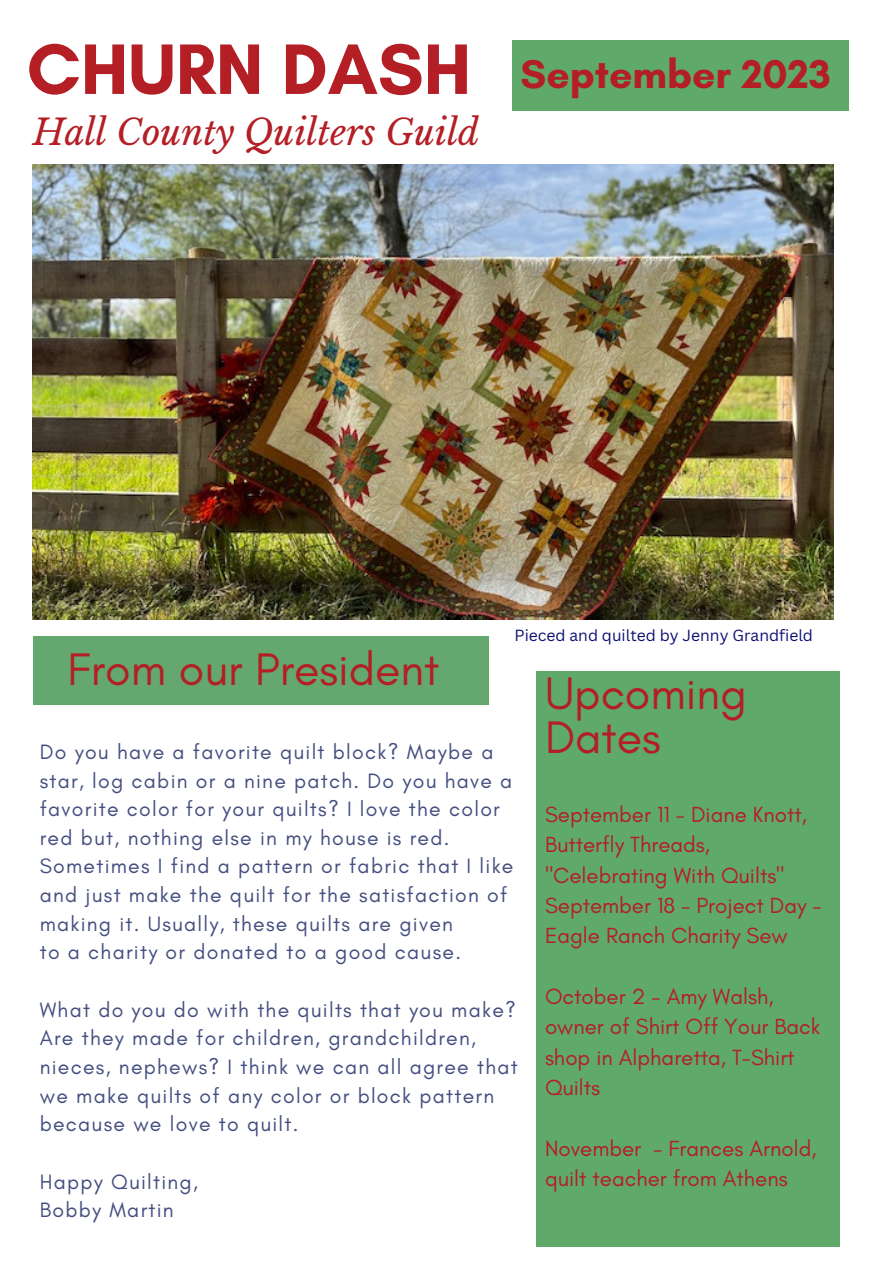
<style>
.page{position:relative;width:893px;height:1264px;background:#fff}
.page>*{position:absolute;margin:0;border:0;box-sizing:border-box;transform-origin:0 0}
.t1{font:700 72.75px "Glacial Indifference";color:#b41e25}
.t2{font:46.5px "Glacial Indifference";color:#b41e25}
.t3{font:700 40.8px "Glacial Indifference";color:#b41e25}
.t4{font:italic 35.1px "Libre Baskerville";color:#b41e25}
.t5{font:22.35px/30.3px "Glacial Indifference";color:#b41e25}
.t6{font:21.15px/28.7px "Glacial Indifference";letter-spacing:.06em;color:#444e80}
.t7{font:15.6px "Canva Sans";color:#0c1070}
</style>
<div class="page">
<div style="left:512px;top:40px;width:336px;height:70px;background:#5fa96b"></div>
<div style="left:536px;top:671px;width:304px;height:575px;background:#5fa96b"></div>
<div style="left:33px;top:636px;width:455px;height:68px;background:#64a86f"></div>
<img style="left:33px;top:164px;width:800px;height:455px">
<p class="t1" style="left:27px;top:25px;width:446px">CHURN DASH</p>
<p class="t4" style="left:33px;top:111px;width:447px">Hall County Quilters Guild</p>
<p class="t3" style="left:520px;top:50px;width:312px">September 2023</p>
<p class="t2" style="left:68px;top:641px;width:373px">From our President</p>
<p class="t6" style="left:40px;top:737px;width:455px">Do you have a favorite quilt block? Maybe a</p>
<p class="t7" style="left:514px;top:624px;width:300px">Pieced and quilted by Jenny Grandfield</p>
<p class="t2" style="left:545px;top:665px;width:203px">Upcoming</p>
<p class="t2" style="left:545px;top:708px;width:117px">Dates</p>
<p class="t6" style="left:40px;top:765px;width:475px">star, log cabin or a nine patch. Do you have a favorite color for your quilts? I love the color red but, nothing else in my house is red.<br>Sometimes I find a pattern or fabric that I like and just make the quilt for the satisfaction of making it. Usually, these quilts are given</p>
<p class="t6" style="left:40px;top:937px;width:422px">to a charity or donated to a good cause.</p>
<p class="t6" style="left:40px;top:994px;width:479px">What do you do with the quilts that you make?<br>Are they made for children, grandchildren, nieces, nephews? I think we can all agree that we make quilts of any color or block pattern because we love to quilt.</p>
<p class="t6" style="left:40px;top:1166px;width:160px">Happy Quilting,</p>
<p class="t6" style="left:40px;top:1195px;width:135px">Bobby Martin</p>
<p class="t5" style="left:545px;top:798px;width:263px">September 11 - Diane Knott,<br>Butterfly Threads, "Celebrating With Quilts"</p>
<p class="t5" style="left:545px;top:889px;width:278px">September 18 - Project Day -<br>Eagle Ranch Charity Sew</p>
<p class="t5" style="left:545px;top:980px;width:277px">October 2 - Amy Walsh, owner of Shirt Off Your Back shop in Alpharetta, T-Shirt<br>Quilts</p>
<p class="t5" style="left:545px;top:1132px;width:273px">November - Frances Arnold, quilt teacher from Athens</p>
</div>
